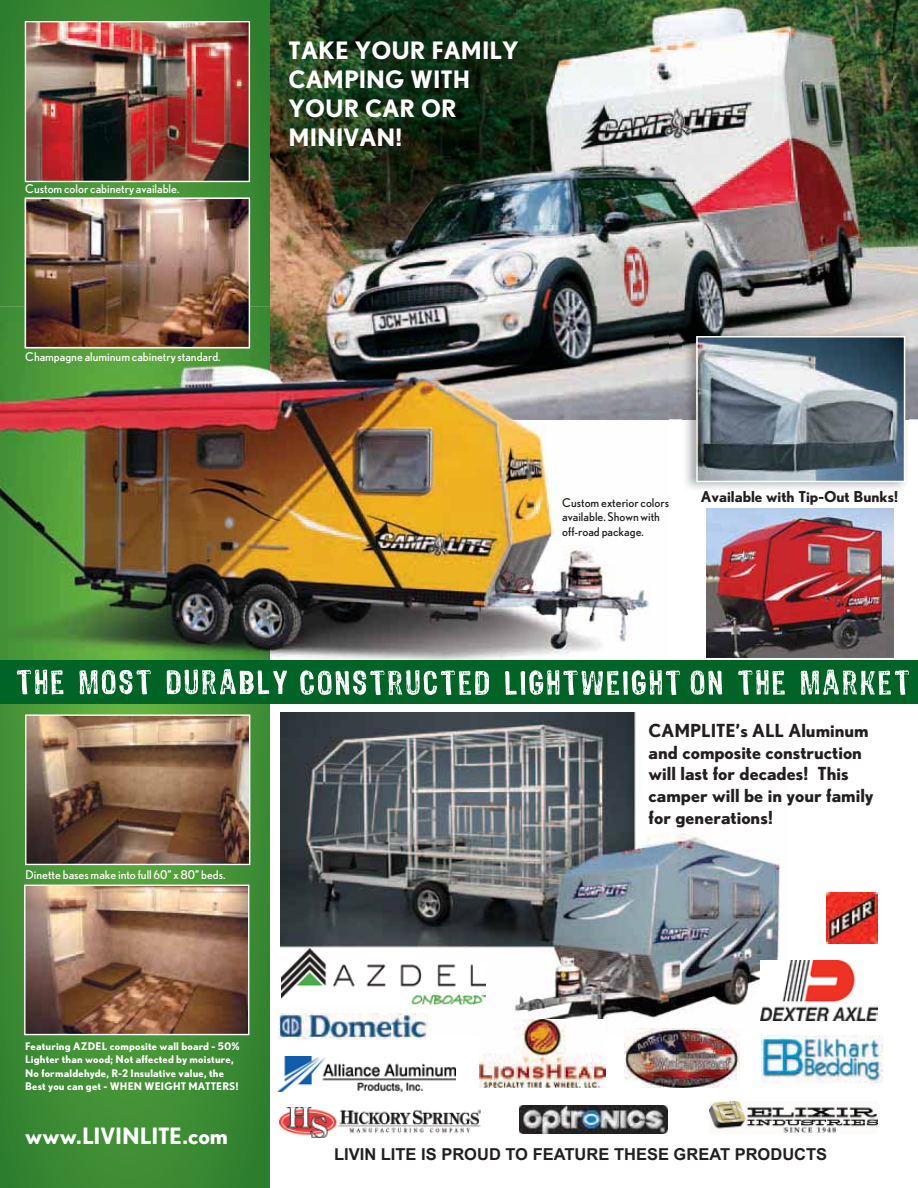
<style>
.page{position:relative;width:918px;height:1188px;background:#fff}
.page>*{position:absolute;margin:0;border:0;box-sizing:border-box;transform-origin:0 0}
.t1{font:700 24px/28.8px "Nobel";color:#fff}
.t2{font:700 22.5px "Nobel";letter-spacing:-.005em;color:#fff}
.t3{font:700 18px/21.6px "Nobel";color:#231f20}
.t4{font:700 16.5px "Arial";color:#231f20}
.t5{font:700 15px "Nobel";color:#231f20}
.t6{font:12px "Nobel";color:#fff}
.t7{font:12px/14.4px "Nobel";color:#231f20}
.t8{font:700 10.5px/13.5px "Nobel";letter-spacing:.02em;color:#fff}
</style>
<div class="page">
<svg style="left:0;top:0;width:270px;height:1188px;background:#3f8d36"></svg>
<img style="left:280px;top:712px;width:508px;height:323px">
<img style="left:270px;top:0;width:648px;height:419px">
<img style="left:683px;top:329px;width:225px;height:160px">
<img style="left:699px;top:339px;width:203px;height:140px">
<div style="left:696px;top:336px;width:209px;height:146px;border:2px solid #fff"></div>
<img style="left:27px;top:23px;width:221px;height:157px">
<div style="left:25px;top:21px;width:225px;height:161px;border:1px solid #fff"></div>
<img style="left:25px;top:198px;width:225px;height:108px">
<img style="left:27px;top:716px;width:221px;height:147px">
<div style="left:25px;top:714px;width:225px;height:151px;border:1px solid #fff"></div>
<img style="left:26px;top:887px;width:221px;height:146px">
<div style="left:24px;top:885px;width:225px;height:150px;border:1px solid #fff"></div>
<img style="left:706px;top:508px;width:188px;height:150px">
<img style="left:0;top:306px;width:669px;height:354px">
<img style="left:270px;top:306px;width:399px;height:113px">
<img style="left:25px;top:306px;width:225px;height:42px">
<div style="left:0;top:660px;width:918px;height:44px;background:#006426"></div>
<svg style="left:691px;top:670px;width:218px;height:25px"></svg>
<svg style="left:17px;top:669px;width:270px;height:26px"></svg>
<svg style="left:300px;top:670px;width:380px;height:25px"></svg>
<img style="left:281px;top:949px;width:205px;height:56px">
<img style="left:279px;top:1013px;width:148px;height:27px">
<img style="left:277px;top:1057px;width:179px;height:34px">
<img style="left:625px;top:1028px;width:115px;height:59px">
<img style="left:827px;top:893px;width:51px;height:51px">
<img style="left:761px;top:961px;width:117px;height:59px">
<img style="left:710px;top:1101px;width:168px;height:32px">
<img style="left:762px;top:1036px;width:121px;height:46px">
<img style="left:280px;top:1107px;width:201px;height:31px">
<img style="left:479px;top:1019px;width:126px;height:68px">
<img style="left:519px;top:1106px;width:148px;height:28px">
<p class="t6" style="left:25px;top:185px;width:156px">Custom color cabinetry available.</p>
<p class="t6" style="left:25px;top:353px;width:197px">Champagne aluminum cabinetry standard.</p>
<h1 class="t1" style="left:289px;top:37px;width:232px">TAKE YOUR FAMILY<br>CAMPING WITH<br>YOUR CAR OR<br>MINIVAN!</h1>
<p class="t7" style="left:562px;top:496px;width:108px">Custom exterior colors available. Shown with off-road package.</p>
<h3 class="t5" style="left:701px;top:490px;width:199px">Available with Tip-Out Bunks!</h3>
<p class="t6" style="left:26px;top:871px;width:201px">Dinette bases make into full 60” x 80” beds.</p>
<p class="t8" style="left:25px;top:1040px;width:216px">Featuring AZDEL composite wall board - 50% Lighter than wood; Not affected by moisture, No formaldehyde, R-2 Insulative value, the Best you can get - WHEN WEIGHT MATTERS!</p>
<h2 class="t2" style="left:25px;top:1126px;width:204px">www.LIVINLITE.com</h2>
<h3 class="t3" style="left:649px;top:721px;width:226px">CAMPLITE’s ALL Aluminum and composite construction will last for decades! This camper will be in your family for generations!</h3>
<h3 class="t4" style="left:334px;top:1144px;width:495px">LIVIN LITE IS PROUD TO FEATURE THESE GREAT PRODUCTS</h3>
</div>
